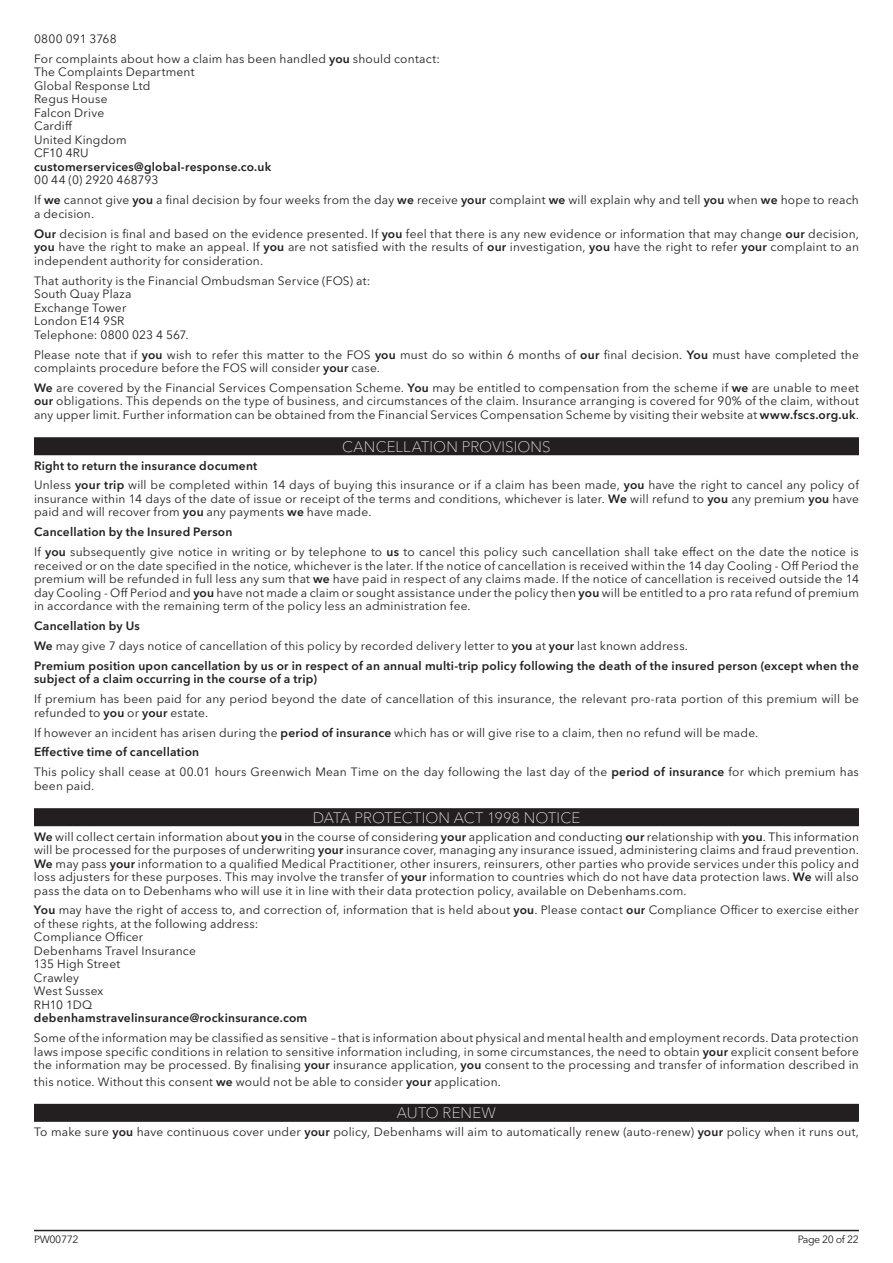
<style>
.page{position:relative;width:893px;height:1263px;background:#fff}
.page>*{position:absolute;margin:0;border:0;box-sizing:border-box;transform-origin:0 0}
.t1{font:100 15px "Avenir Next W1 G";letter-spacing:.01em;color:#fff}
.t2{font:12px/13.5px "Avenir Next W1 G";letter-spacing:.015em;color:#231f20}
.t3{font:600 12px/20px "Avenir Next W1 G";letter-spacing:.02em;color:#231f20}
.t4{font:10.5px "Avenir Next W1 G";letter-spacing:-.035em;color:#231f20}
.s1{font-weight:600}
.s2{font-weight:400}
</style>
<div class="page">
<hr style="left:34px;top:1230px;width:825px;height:1px;background:#231f20">
<div style="left:34px;top:437px;width:825px;height:18px;background:#231f20"></div>
<div style="left:34px;top:808px;width:825px;height:18px;background:#231f20"></div>
<div style="left:34px;top:1104px;width:825px;height:18px;background:#231f20"></div>
<p class="t2" style="left:34px;top:29px;width:408px;line-height:19.8px">0800 091 3768<br>For complaints about how a claim has been handled <span class="s1">you</span> should contact:</p>
<p class="t2" style="left:34px;top:66px;width:162px">The Complaints Department<br>Global Response Ltd<br>Regus House<br>Falcon Drive<br>Cardiff<br>United Kingdom<br>CF10 4RU</p>
<p class="t3" style="left:34px;top:157px;width:239px">customerservices@global-response.co.uk</p>
<p class="t2" style="left:34px;top:170px;width:826px;line-height:20px">00 44 (0) 2920 468793<br>If <span class="s1">we</span> cannot give <span class="s1">you</span> a final decision by four weeks from the day <span class="s1">we</span> receive <span class="s1">your</span> complaint <span class="s1">we</span> will explain why and tell <span class="s1">you</span> when <span class="s1">we</span> hope to reach</p>
<p class="t2" style="left:34px;top:204px;width:826px;line-height:20px">a decision.<br><span class="s1">Our</span> decision is final and based on the evidence presented. If <span class="s1">you</span> feel that there is any new evidence or information that may change <span class="s1">our</span> decision,</p>
<p class="t2" style="left:34px;top:240px;width:826px"><span class="s1">you</span> have the right to make an appeal. If <span class="s1">you</span> are not satisfied with the results of <span class="s1">our</span> investigation, <span class="s1">you</span> have the right to refer <span class="s1">your</span> complaint to an independent authority for consideration.</p>
<p class="t2" style="left:34px;top:274px;width:338px">That authority is the Financial Ombudsman Service (FOS) at:<br>South Quay Plaza<br>Exchange Tower<br>London E14 9SR<br>Telephone: 0800 023 4 567.</p>
<p class="t2" style="left:34px;top:348px;width:826px">Please note that if <span class="s1">you</span> wish to refer this matter to the FOS <span class="s1">you</span> must do so within 6 months of <span class="s1">our</span> final decision. <span class="s1">You</span> must have completed the complaints procedure before the FOS will consider <span class="s1">your</span> case.</p>
<p class="t2" style="left:34px;top:381px;width:826px;text-align:justify"><span class="s1">We</span> are covered by the Financial Services Compensation Scheme. <span class="s1">You</span> may be entitled to compensation from the scheme if <span class="s1">we</span> are unable to meet <span class="s1">our</span> obligations. This depends on the type of business, and circumstances of the claim. Insurance arranging is covered for 90% of the claim, without any upper limit. Further information can be obtained from the Financial Services Compensation Scheme by visiting their website at <span class="s1">www.fscs.org.uk</span>.</p>
<p class="t1" style="left:342px;top:438px;width:210px">CANCELLATION PROVISIONS</p>
<p class="t2" style="left:34px;top:455px;width:826px;line-height:19.8px"><span class="s1">Right to return the insurance document<br></span>Unless <span class="s1">your trip</span> will be completed within 14 days of buying this insurance or if a claim has been made, <span class="s1">you</span> have the right to cancel any policy of</p>
<p class="t2" style="left:34px;top:492px;width:826px">insurance within 14 days of the date of issue or receipt of the terms and conditions, whichever is later. <span class="s1">We</span> will refund to <span class="s1">you</span> any premium <span class="s1">you</span> have paid and will recover from <span class="s1">you</span> any payments <span class="s1">we</span> have made.</p>
<p class="t2" style="left:34px;top:522px;width:826px;line-height:19.8px"><span class="s1">Cancellation by the Insured Person<br></span>If <span class="s1">you</span> subsequently give notice in writing or by telephone to <span class="s1">us</span> to cancel this policy such cancellation shall take effect on the date the notice is</p>
<p class="t2" style="left:34px;top:559px;width:826px;text-align:justify">received or on the date specified in the notice, whichever is the later. If the notice of cancellation is received within the 14 day Cooling - Off Period the premium will be refunded in full less any sum that <span class="s1">we</span> have paid in respect of any claims made. If the notice of cancellation is received outside the 14 day Cooling - Off Period and <span class="s1">you</span> have not made a claim or sought assistance under the policy then <span class="s1">you</span> will be entitled to a pro rata refund of premium in accordance with the remaining term of the policy less an administration fee.</p>
<p class="t3" style="left:34px;top:616px;width:826px">Cancellation by Us<br>We <span class="s2">may give 7 days notice of cancellation of this policy by recorded delivery letter to</span> you <span class="s2">at</span> your <span class="s2">last known address.<br></span>Premium position upon cancellation by us or in respect of an annual multi-trip policy following the death of the insured person (except when the</p>
<p class="t3" style="left:34px;top:669px;width:285px">subject of a claim occurring in the course of a trip)</p>
<p class="t2" style="left:34px;top:692px;width:826px">If premium has been paid for any period beyond the date of cancellation of this insurance, the relevant pro-rata portion of this premium will be refunded to <span class="s1">you</span> or <span class="s1">your</span> estate.</p>
<p class="t2" style="left:34px;top:722px;width:826px;line-height:20px">If however an incident has arisen during the <span class="s1">period of insurance</span> which has or will give rise to a claim, then no refund will be made.<br><span class="s1">Effective time of cancellation<br></span>This policy shall cease at 00.01 hours Greenwich Mean Time on the day following the last day of the <span class="s1">period of insurance</span> for which premium has</p>
<p class="t2" style="left:34px;top:779px;width:62px">been paid.</p>
<p class="t1" style="left:313px;top:808px;width:269px">DATA PROTECTION ACT 1998 NOTICE</p>
<p class="t2" style="left:34px;top:829px;width:826px;text-align:justify"><span class="s1">We</span> will collect certain information about <span class="s1">you</span> in the course of considering <span class="s1">your</span> application and conducting <span class="s1">our</span> relationship with <span class="s1">you</span>. This information will be processed for the purposes of underwriting <span class="s1">your</span> insurance cover, managing any insurance issued, administering claims and fraud prevention.<br><span class="s1">We</span> may pass <span class="s1">your</span> information to a qualified Medical Practitioner, other insurers, reinsurers, other parties who provide services under this policy and loss adjusters for these purposes. This may involve the transfer of <span class="s1">your</span> information to countries which do not have data protection laws. <span class="s1">We</span> will also pass the data on to Debenhams who will use it in line with their data protection policy, available on Debenhams.com.</p>
<p class="t2" style="left:34px;top:903px;width:826px"><span class="s1">You</span> may have the right of access to, and correction of, information that is held about <span class="s1">you</span>. Please contact <span class="s1">our</span> Compliance Officer to exercise either of these rights, at the following address:<br>Compliance Officer<br>Debenhams Travel Insurance<br>135 High Street<br>Crawley<br>West Sussex<br>RH10 1DQ</p>
<p class="t3" style="left:34px;top:1008px;width:275px">debenhamstravelinsurance@rockinsurance.com</p>
<p class="t2" style="left:34px;top:1031px;width:826px;text-align:justify">Some of the information may be classified as sensitive – that is information about physical and mental health and employment records. Data protection laws impose specific conditions in relation to sensitive information including, in some circumstances, the need to obtain <span class="s1">your</span> explicit consent before the information may be processed. By finalising <span class="s1">your</span> insurance application, <span class="s1">you</span> consent to the processing and transfer of information described in</p>
<p class="t2" style="left:34px;top:1074px;width:468px">this notice. Without this consent <span class="s1">we</span> would not be able to consider <span class="s1">your</span> application.</p>
<p class="t1" style="left:397px;top:1104px;width:101px">AUTO RENEW</p>
<p class="t2" style="left:34px;top:1125px;width:826px">To make sure <span class="s1">you</span> have continuous cover under <span class="s1">your</span> policy, Debenhams will aim to automatically renew (auto-renew) <span class="s1">your</span> policy when it runs out,</p>
<p class="t4" style="left:34px;top:1233px;width:46px">PW00772</p>
<p class="t4" style="left:798px;top:1233px;width:63px">Page 20 of 22</p>
</div>
